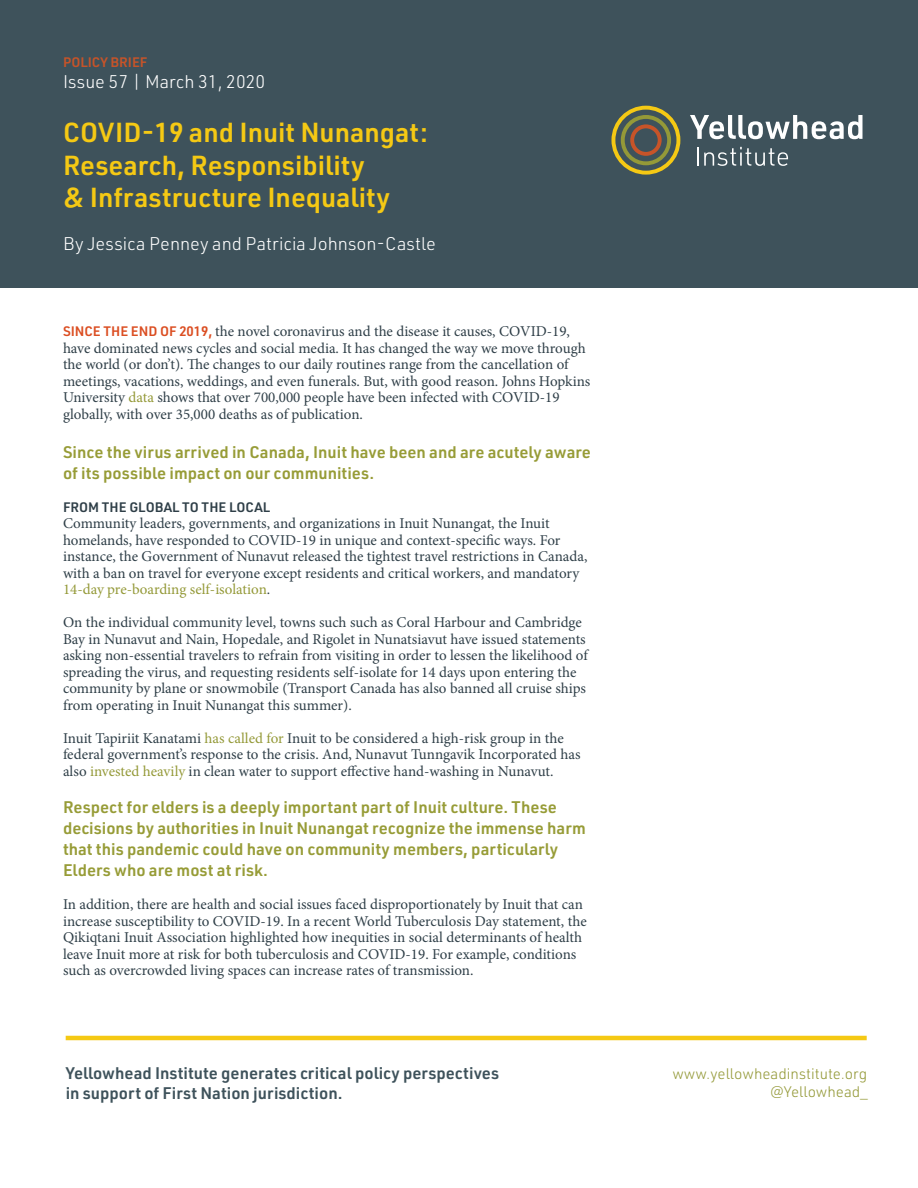
<style>
.page{position:relative;width:918px;height:1188px;background:#fff}
.page>*{position:absolute;margin:0;border:0;box-sizing:border-box;transform-origin:0 0}
.t1{font:600 27px "URWDIN";color:#f5c914}
.t2{font:300 18px "URWDIN";color:#fff}
.t3{font:600 16.5px/21px "URWDIN";color:#979c37}
.t4{font:600 16.5px/19.8px "URWDIN";color:#3e525b}
.t5{font:15px/16.5px "Minion Pro";color:#2f3f48}
.t6{font:300 15px "URWDIN";color:#949938}
.t7{font:15px "Minion Pro";color:#949938}
.t8{font:600 13.5px "URWDIN";color:#2f3f48}
.t9{font:600 13.5px "URWDIN";color:#c75429}
.s1{font-family:"URWDIN";font-weight:600;font-size:13.5px;color:#db4e22}
.s2{color:#949938}
.s3{color:#2f3f48}
</style>
<div class="page">
<div style="left:0;top:0;width:918px;height:288px;background:#3e525b"></div>
<svg style="left:690px;top:115px;width:173px;height:24px"></svg>
<svg style="left:697px;top:147px;width:91px;height:19px"></svg>
<svg style="left:611px;top:106px;width:69px;height:69px"></svg>
<hr style="left:66px;top:1036px;width:801px;height:4px;background:#f5c914">
<p class="t9" style="left:63px;top:53px;width:86px">POLICY BRIEF</p>
<p class="t2" style="left:63px;top:70px;width:204px">Issue 57 | March 31, 2020</p>
<p class="t1" style="left:63px;top:115px;width:366px">COVID-19 and Inuit Nunangat:</p>
<p class="t1" style="left:63px;top:147px;width:303px">Research, Responsibility</p>
<p class="t1" style="left:63px;top:179px;width:329px">&amp; Infrastructure Inequality</p>
<p class="t2" style="left:63px;top:232px;width:375px">By Jessica Penney and Patricia Johnson-Castle</p>
<p class="t5" style="left:63px;top:323px;width:529px"><span class="s1">SINCE THE END OF 2019,</span> the novel coronavirus and the disease it causes, COVID-19, have dominated news cycles and social media. It has changed the way we move through the world (or don’t). The changes to our daily routines range from the cancellation of meetings, vacations, weddings, and even funerals. But, with good reason. Johns Hopkins University <span class="s2">data</span> shows that over 700,000 people have been infected with COVID-19 globally, with over 35,000 deaths as of publication.</p>
<p class="t3" style="left:63px;top:441px;width:530px">Since the virus arrived in Canada, Inuit have been and are acutely aware of its possible impact on our communities.</p>
<p class="t8" style="left:63px;top:498px;width:209px">FROM THE GLOBAL TO THE LOCAL</p>
<p class="t5" style="left:63px;top:515px;width:526px">Community leaders, governments, and organizations in Inuit Nunangat, the Inuit homelands, have responded to COVID-19 in unique and context-specific ways. For instance, the Government of Nunavut released the tightest travel restrictions in Canada, with a ban on travel for everyone except residents and critical workers, and mandatory</p>
<p class="t7" style="left:63px;top:580px;width:209px">14-day pre-boarding self-isolation<span class="s3">.</span></p>
<p class="t5" style="left:63px;top:614px;width:526px">On the individual community level, towns such such as Coral Harbour and Cambridge Bay in Nunavut and Nain, Hopedale, and Rigolet in Nunatsiavut have issued statements asking non-essential travelers to refrain from visiting in order to lessen the likelihood of spreading the virus, and requesting residents self-isolate for 14 days upon entering the community by plane or snowmobile (Transport Canada has also banned all cruise ships from operating in Inuit Nunangat this summer).</p>
<p class="t5" style="left:63px;top:730px;width:519px">Inuit Tapiriit Kanatami <span class="s2">has called for</span> Inuit to be considered a high-risk group in the federal government’s response to the crisis. And, Nunavut Tunngavik Incorporated has also <span class="s2">invested heavily</span> in clean water to support effective hand-washing in Nunavut.</p>
<p class="t3" style="left:63px;top:796px;width:524px">Respect for elders is a deeply important part of Inuit culture. These decisions by authorities in Inuit Nunangat recognize the immense harm that this pandemic could have on community members, particularly Elders who are most at risk.</p>
<p class="t5" style="left:63px;top:896px;width:525px">In addition, there are health and social issues faced disproportionately by Inuit that can increase susceptibility to COVID-19. In a recent World Tuberculosis Day statement, the Qikiqtani Inuit Association highlighted how inequities in social determinants of health leave Inuit more at risk for both tuberculosis and COVID-19. For example, conditions such as overcrowded living spaces can increase rates of transmission.</p>
<p class="t4" style="left:66px;top:1063px;width:435px">Yellowhead Institute generates critical policy perspectives in support of First Nation jurisdiction.</p>
<p class="t6" style="left:672px;top:1064px;width:197px">www.yellowheadinstitute.org</p>
<p class="t6" style="left:771px;top:1082px;width:98px">@Yellowhead_</p>
</div>
